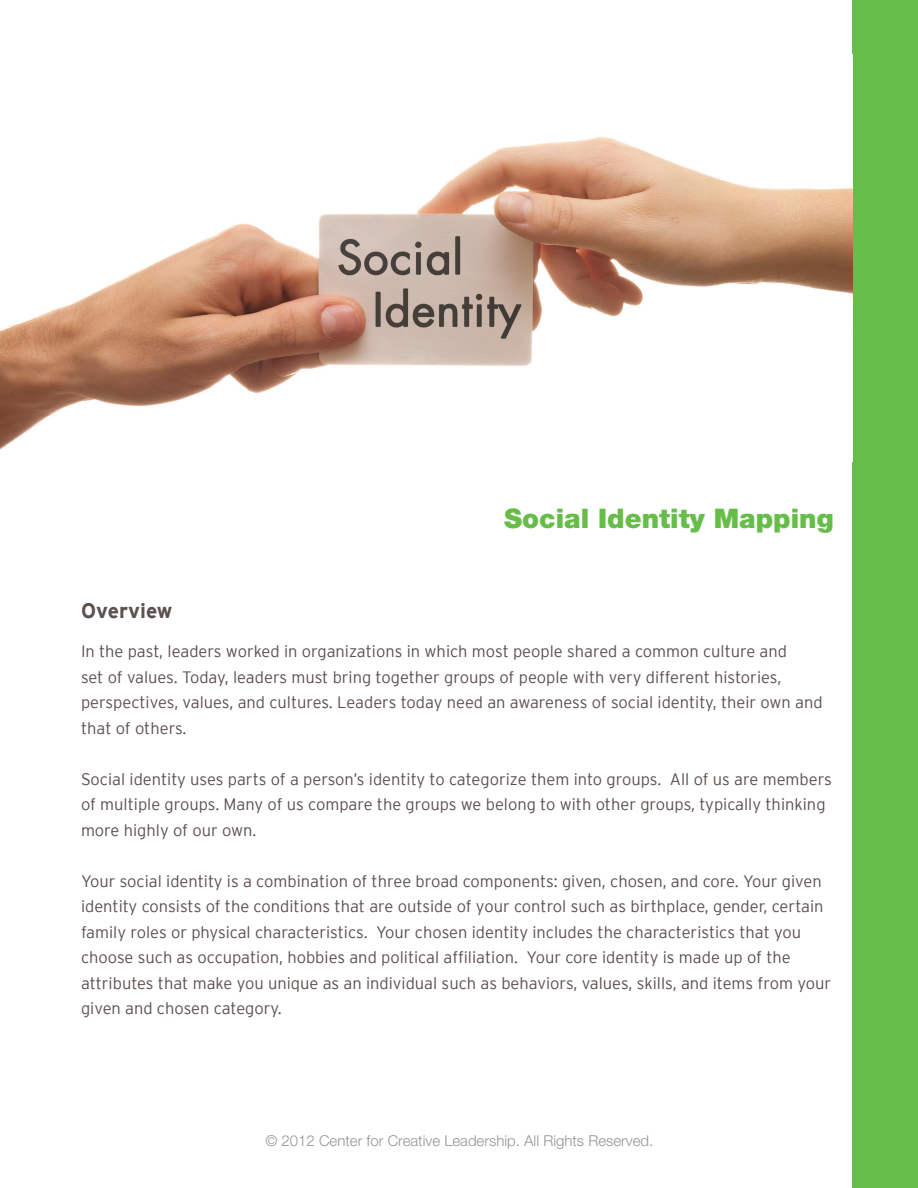
<style>
.page{position:relative;width:918px;height:1188px;background:#fff}
.page>*{position:absolute;margin:0;border:0;box-sizing:border-box;transform-origin:0 0}
.t1{font:900 27px "Helvetica Neue";color:#67bd4a}
.t2{font:700 21px "Interstate";color:#5d514e}
.t3{font:300 16.5px/25.5px "Interstate";color:#5d514e}
.t4{font:300 15px "Helvetica Neue";color:#939598}
</style>
<div class="page">
<div style="left:852px;top:0;width:66px;height:1188px;background:#67bd4a"></div>
<img style="left:0;top:54px;width:853px;height:408px">
<h1 class="t1" style="left:504px;top:503px;width:331px">Social Identity Mapping</h1>
<p class="t2" style="left:81px;top:599px;width:93px">Overview</p>
<p class="t3" style="left:81px;top:639px;width:743px">In the past, leaders worked in organizations in which most people shared a common culture and<br>set of values. Today, leaders must bring together groups of people with very different histories, perspectives, values, and cultures. Leaders today need an awareness of social identity, their own and that of others.</p>
<p class="t3" style="left:81px;top:766px;width:752px">Social identity uses parts of a person’s identity to categorize them into groups. All of us are members of multiple groups. Many of us compare the groups we belong to with other groups, typically thinking more highly of our own.</p>
<p class="t3" style="left:81px;top:868px;width:752px">Your social identity is a combination of three broad components: given, chosen, and core. Your given identity consists of the conditions that are outside of your control such as birthplace, gender, certain family roles or physical characteristics. Your chosen identity includes the characteristics that you choose such as occupation, hobbies and political affiliation. Your core identity is made up of the attributes that make you unique as an individual such as behaviors, values, skills, and items from your given and chosen category.</p>
<p class="t4" style="left:265px;top:1131px;width:389px">© 2012 Center for Creative Leadership. All Rights Reserved.</p>
</div>
